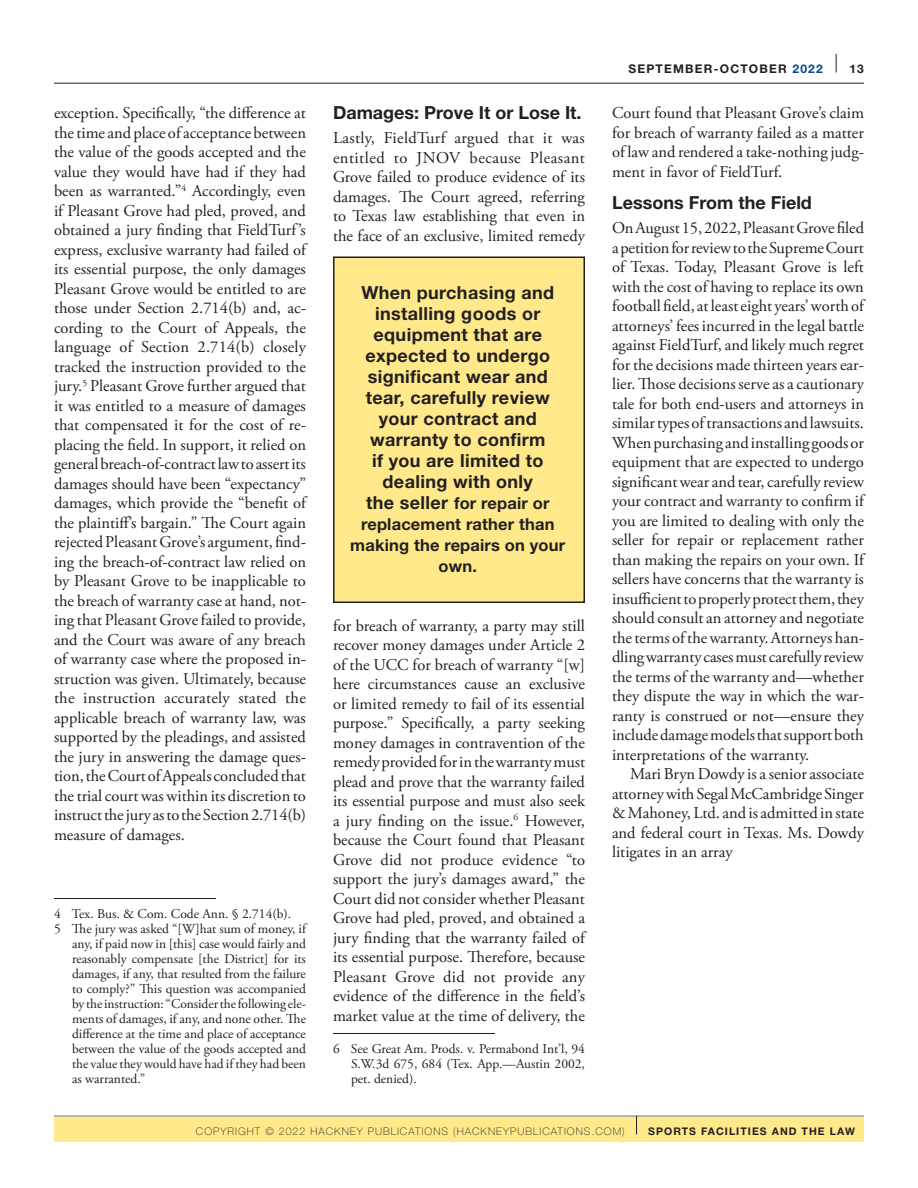
<style>
.page{position:relative;width:918px;height:1188px;background:#fff}
.page>*{position:absolute;margin:0;border:0;box-sizing:border-box;transform-origin:0 0}
.Quote_box{font:700 18px/21px "Helvetica Neue LT Std";letter-spacing:.02em;color:#231f20;text-align:center}
.Subhead_2{font:700 18px "Helvetica Neue LT Std";color:#231f20}
.Body_First{font:16.5px/19.5px "Adobe Garamond Pro";color:#231f20;text-align:justify}
.Body_text{font:16.5px/19.5px "Adobe Garamond Pro";color:#231f20;text-align:justify}
.Quote_box-2{font:700 16.5px/21px "Helvetica Neue LT Std";letter-spacing:.01em;color:#231f20;text-align:center}
.Footnote{font:13.5px/15px "Adobe Garamond Pro";color:#231f20;text-align:justify}
.t1{font:700 12px "Helvetica Neue LT Std";letter-spacing:.1em;color:#231f20}
.t2{font:100 10.5px "Helvetica Neue LT Std";letter-spacing:.1em;color:#231f20}
.t3{font:700 10.5px "Helvetica Neue LT Std";letter-spacing:.1em;color:#231f20}
.s1{font-size:18px}
.s2{color:#014990}
</style>
<div class="page">
<hr style="left:54px;top:83px;width:810px;height:1px;background:#231f20">
<svg style="left:836px;top:54px;width:1px;height:18px"></svg>
<div style="left:54px;top:1116px;width:810px;height:26px;background:#ffe98b"></div>
<svg style="left:636px;top:1116px;width:1px;height:18px"></svg>
<hr style="left:54px;top:898px;width:162px;height:1px;background:#231f20">
<hr style="left:333px;top:1033px;width:162px;height:1px;background:#231f20">
<div style="left:334px;top:257px;width:250px;height:345px;background:#ffe98b"></div>
<div style="left:333px;top:256px;width:252px;height:347px;border:2px solid #231f20"></div>
<p class="Body_First" style="left:54px;top:104px;width:254px">exception. Specifically, “the difference at the time and place of acceptance between the value of the goods accepted and the value they would have had if they had been as warranted.”<sup>4</sup> Accordingly, even if Pleasant Grove had pled, proved, and obtained a jury finding that FieldTurf’s express, exclusive warranty had failed of its essential purpose, the only damages Pleasant Grove would be entitled to are those under Section 2.714(b) and, ac&shy;cording to the Court of Appeals, the language of Section 2.714(b) closely tracked the instruction provided to the jury.<sup>5</sup> Pleasant Grove further argued that it was entitled to a measure of damages that compensated it for the cost of re&shy;placing the field. In support, it relied on general breach-of-contract law to assert its damages should have been “expectancy” damages, which provide the “benefit of the plaintiff’s bargain.” The Court again rejected Pleasant Grove’s argument, find&shy;ing the breach-of-contract law relied on by Pleasant Grove to be inapplicable to the breach of warranty case at hand, not&shy;ing that Pleasant Grove failed to provide, and the Court was aware of any breach of warranty case where the proposed in&shy;struction was given. Ultimately, because the instruction accurately stated the applicable breach of warranty law, was supported by the pleadings, and assisted the jury in answering the damage ques&shy;tion, the Court of Appeals concluded that the trial court was within its discretion to instruct the jury as to the Section 2.714(b) measure of damages.</p>
<p class="Footnote" style="left:54px;top:907px;width:239px">4 Tex. Bus. &amp; Com. Code Ann. § 2.714(b).</p>
<p class="Footnote" style="left:72px;top:922px;width:236px;text-indent:-18px">5 The jury was asked “[W]hat sum of money, if any, if paid now in [this] case would fairly and reasonably compensate [the District] for its damages, if any, that resulted from the failure to comply?” This question was accompanied by the instruction: “Consider the following ele&shy;ments of damages, if any, and none other. The difference at the time and place of acceptance between the value of the goods accepted and the value they would have had if they had been as warranted.”</p>
<p class="Subhead_2" style="left:333px;top:102px;width:250px">Damages: Prove It or Lose It.</p>
<p class="Body_First" style="left:333px;top:129px;width:254px">Lastly, FieldTurf argued that it was entitled to JNOV because Pleasant Grove failed to produce evidence of its damages. The Court agreed, referring to Texas law establishing that even in the face of an exclusive, limited remedy</p>
<p class="Quote_box" style="left:361px;top:282px;width:194px">When purchasing and installing goods or equipment that are expected to undergo significant wear and tear, carefully review your contract and warranty to confirm<br>if you are limited to dealing with only</p>
<p class="Quote_box-2" style="left:350px;top:492px;width:216px"><span class="s1">the seller</span> for repair or replacement rather than making the repairs on your own.</p>
<p class="Body_First" style="left:333px;top:616px;width:254px">for breach of warranty, a party may still recover money damages under Article 2 of the UCC for breach of warranty “[w] here circumstances cause an exclusive or limited remedy to fail of its essential purpose.” Specifically, a party seeking money damages in contravention of the remedy provided for in the warranty must plead and prove that the warranty failed its essential purpose and must also seek a jury finding on the issue.<sup>6</sup> However, because the Court found that Pleasant Grove did not produce evidence “to support the jury’s damages award,” the Court did not consider whether Pleasant Grove had pled, proved, and obtained a jury finding that the warranty failed of its essential purpose. Therefore, because Pleasant Grove did not provide any evidence of the difference in the field’s market value at the time of delivery, the</p>
<p class="Footnote" style="left:351px;top:1042px;width:236px;text-indent:-18px">6 See Great Am. Prods. v. Permabond Int’l, 94<br>S.W.3d 675, 684 (Tex. App.—Austin 2002, pet. denied).</p>
<p class="t1" style="left:628px;top:61px;width:196px">SEPTEMBER-OCTOBER <span class="s2">2022</span></p>
<p class="t1" style="left:849px;top:61px;width:16px">13</p>
<p class="Body_First" style="left:612px;top:104px;width:254px">Court found that Pleasant Grove’s claim for breach of warranty failed as a matter of law and rendered a take-nothing judg&shy;ment in favor of FieldTurf.</p>
<p class="Subhead_2" style="left:612px;top:192px;width:201px">Lessons From the Field</p>
<p class="Body_First" style="left:612px;top:219px;width:254px">On August 15, 2022, Pleasant Grove filed a petition for review to the Supreme Court of Texas. Today, Pleasant Grove is left with the cost of having to replace its own football field, at least eight years’ worth of attorneys’ fees incurred in the legal battle against FieldTurf, and likely much regret for the decisions made thirteen years ear&shy;lier. Those decisions serve as a cautionary tale for both end-users and attorneys in similar types of transactions and lawsuits.<br>When purchasing and installing goods or equipment that are expected to undergo significant wear and tear, carefully review your contract and warranty to confirm if you are limited to dealing with only the seller for repair or replacement rather than making the repairs on your own. If sellers have concerns that the warranty is insufficient to properly protect them, they should consult an attorney and negotiate the terms of the warranty. Attorneys han&shy;dling warranty cases must carefully review the terms of the warranty and—whether they dispute the way in which the war&shy;ranty is construed or not—ensure they include damage models that support both interpretations of the warranty.</p>
<p class="Body_text" style="left:612px;top:765px;width:254px;text-indent:18px">Mari Bryn Dowdy is a senior associate attorney with Segal McCambridge Singer &amp; Mahoney, Ltd. and is admitted in state and federal court in Texas. Ms. Dowdy litigates in an array</p>
<p class="t2" style="left:196px;top:1125px;width:430px">COPYRIGHT © 2022 HACKNEY PUBLICATIONS (HACKNEYPUBLICATIONS.COM)</p>
<p class="t3" style="left:648px;top:1124px;width:208px">SPORTS FACILITIES AND THE LAW</p>
</div>
